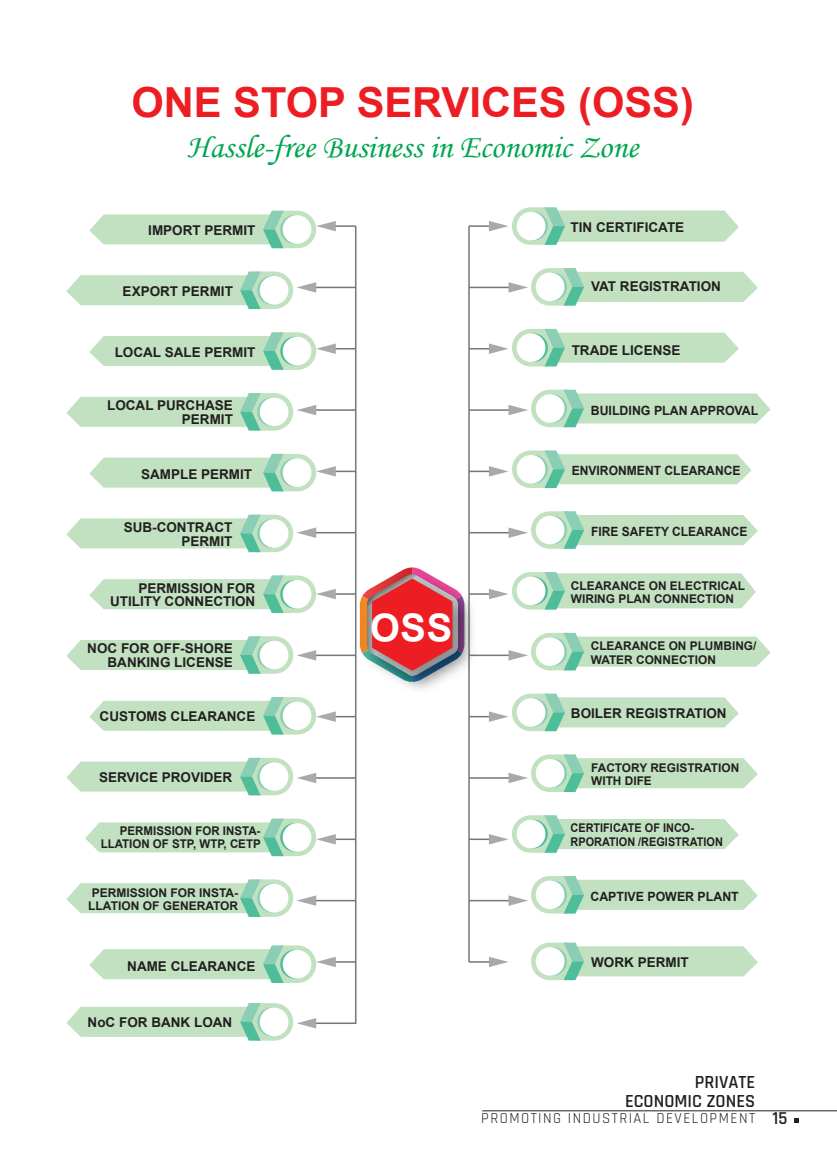
<style>
.page{position:relative;width:837px;height:1161px;background:#fff}
.page>*{position:absolute;margin:0;border:0;box-sizing:border-box;transform-origin:0 0}
.t1{font:700 41.4px "Arial";color:#ed1d24}
.t2{font:32.55px "Monotype Corsiva";color:#00a651}
.t3{font:600 18.3px/19.5px "Rajdhani";color:#231f20;text-align:right}
.t4{font:600 18px "Rajdhani";color:#231f20}
.t5{font:15px "Rajdhani";letter-spacing:.1em;color:#231f20}
.t6{font:700 13.5px/13.8px "Arial";color:#231f20;text-align:right}
.t7{font:700 12.75px "Arial";color:#231f20}
.t8{font:700 12.75px "Arial";color:#231f20;scale:.95 1}
.t9{font:700 12.75px "Arial";color:#231f20;scale:.94 1}
.t10{font:700 12px/13.5px "Arial";color:#231f20}
.t11{font:700 12px/13.8px "Arial";color:#231f20;text-align:right;scale:.96 1}
.t12{font:700 12px/13.5px "Arial";color:#231f20;scale:.91 1}
</style>
<div class="page">
<svg style="left:794px;top:1118px;width:5px;height:5px"></svg>
<hr style="left:482px;top:1110px;width:355px;height:1px;background:#231f20">
<hr style="left:355px;top:226px;width:1px;height:798px;background:#757779">
<hr style="left:334px;top:225px;width:22px;height:2px;background:#757779">
<svg style="left:89px;top:211px;width:247px;height:37px"></svg>
<hr style="left:314px;top:900px;width:42px;height:1px;background:#757779">
<svg style="left:66px;top:879px;width:250px;height:38px"></svg>
<hr style="left:314px;top:1023px;width:42px;height:1px;background:#757779">
<svg style="left:66px;top:1003px;width:250px;height:38px"></svg>
<svg style="left:85px;top:819px;width:270px;height:37px"></svg>
<hr style="left:334px;top:961px;width:22px;height:2px;background:#757779">
<svg style="left:89px;top:945px;width:247px;height:38px"></svg>
<hr style="left:314px;top:777px;width:42px;height:2px;background:#757779">
<svg style="left:66px;top:758px;width:250px;height:37px"></svg>
<svg style="left:89px;top:697px;width:266px;height:38px"></svg>
<hr style="left:314px;top:655px;width:42px;height:1px;background:#757779">
<svg style="left:66px;top:636px;width:250px;height:38px"></svg>
<hr style="left:334px;top:593px;width:22px;height:2px;background:#757779">
<svg style="left:89px;top:575px;width:247px;height:38px"></svg>
<hr style="left:314px;top:532px;width:42px;height:1px;background:#757779">
<svg style="left:66px;top:515px;width:250px;height:37px"></svg>
<svg style="left:89px;top:454px;width:266px;height:37px"></svg>
<hr style="left:314px;top:409px;width:42px;height:2px;background:#757779">
<svg style="left:66px;top:393px;width:250px;height:38px"></svg>
<hr style="left:334px;top:348px;width:22px;height:2px;background:#757779">
<svg style="left:89px;top:332px;width:247px;height:38px"></svg>
<hr style="left:314px;top:287px;width:42px;height:1px;background:#757779">
<svg style="left:66px;top:271px;width:250px;height:38px"></svg>
<svg style="left:531px;top:943px;width:227px;height:37px"></svg>
<svg style="left:538px;top:947px;width:29px;height:29px"></svg>
<div style="left:536px;top:947px;width:29px;height:29px;background:#fff;border-radius:50%"></div>
<hr style="left:468px;top:226px;width:2px;height:736px;background:#757779">
<hr style="left:469px;top:225px;width:22px;height:2px;background:#757779">
<svg style="left:489px;top:207px;width:250px;height:38px"></svg>
<hr style="left:469px;top:900px;width:42px;height:1px;background:#757779">
<svg style="left:509px;top:876px;width:249px;height:38px"></svg>
<svg style="left:469px;top:815px;width:270px;height:38px"></svg>
<hr style="left:469px;top:961px;width:22px;height:2px;background:#757779">
<svg style="left:489px;top:957px;width:19px;height:10px"></svg>
<hr style="left:469px;top:777px;width:42px;height:2px;background:#757779">
<svg style="left:509px;top:754px;width:249px;height:38px"></svg>
<svg style="left:469px;top:694px;width:270px;height:37px"></svg>
<hr style="left:469px;top:655px;width:42px;height:1px;background:#757779">
<svg style="left:509px;top:633px;width:262px;height:37px"></svg>
<hr style="left:469px;top:593px;width:22px;height:2px;background:#757779">
<svg style="left:489px;top:572px;width:267px;height:38px"></svg>
<hr style="left:469px;top:532px;width:42px;height:1px;background:#757779">
<svg style="left:509px;top:511px;width:249px;height:38px"></svg>
<svg style="left:469px;top:450px;width:283px;height:38px"></svg>
<hr style="left:469px;top:409px;width:42px;height:2px;background:#757779">
<svg style="left:509px;top:390px;width:262px;height:37px"></svg>
<hr style="left:469px;top:348px;width:22px;height:2px;background:#757779">
<svg style="left:489px;top:329px;width:250px;height:37px"></svg>
<hr style="left:469px;top:287px;width:42px;height:1px;background:#757779">
<svg style="left:509px;top:268px;width:249px;height:38px"></svg>
<img style="left:356px;top:564px;width:127px;height:137px">
<img style="left:361px;top:568px;width:118px;height:129px">
<svg style="left:360px;top:567px;width:104px;height:115px"></svg>
<h1 class="t1" style="left:131px;top:74px;width:564px">ONE STOP SERVICES (OSS)</h1>
<h2 class="t2" style="left:187px;top:127px;width:452px">Hassle-free Business in Economic Zone</h2>
<p class="t6" style="left:148px;top:223px;width:109px">IMPORT PERMIT</p>
<p class="t6" style="left:571px;top:221px;width:115px">TIN CERTIFICATE</p>
<p class="t6" style="left:123px;top:284px;width:112px">EXPORT PERMIT</p>
<p class="t6" style="left:591px;top:280px;width:131px">VAT REGISTRATION</p>
<p class="t6" style="left:115px;top:346px;width:142px">LOCAL SALE PERMIT</p>
<p class="t6" style="left:572px;top:343px;width:110px">TRADE LICENSE</p>
<p class="t6" style="left:107px;top:399px;width:127px">LOCAL PURCHASE<br>PERMIT</p>
<p class="t7" style="left:591px;top:401px;width:169px">BUILDING PLAN APPROVAL</p>
<p class="t6" style="left:141px;top:467px;width:113px">SAMPLE PERMIT</p>
<p class="t8" style="left:572px;top:462px;width:179px">ENVIRONMENT CLEARANCE</p>
<p class="t6" style="left:124px;top:520px;width:110px">SUB-CONTRACT<br>PERMIT</p>
<p class="t6" style="left:110px;top:581px;width:147px">PERMISSION FOR<br>UTILITY CONNECTION</p>
<p class="t6" style="left:87px;top:641px;width:147px">NOC FOR OFF-SHORE<br>BANKING LICENSE</p>
<p class="t9" style="left:591px;top:522px;width:168px">FIRE SAFETY CLEARANCE</p>
<p class="t10" style="left:571px;top:579px;width:176px">CLEARANCE ON ELECTRICAL<br>WIRING PLAN CONNECTION</p>
<p class="t10" style="left:591px;top:640px;width:167px">CLEARANCE ON PLUMBING/<br>WATER CONNECTION</p>
<p class="t6" style="left:100px;top:710px;width:157px">CUSTOMS CLEARANCE</p>
<p class="t6" style="left:571px;top:706px;width:157px">BOILER REGISTRATION</p>
<p class="t6" style="left:99px;top:771px;width:135px">SERVICE PROVIDER</p>
<p class="t11" style="left:101px;top:824px;width:168px">PERMISSION FOR INSTA-<br>LLATION OF STP, WTP, CETP</p>
<p class="t10" style="left:88px;top:886px;width:151px">PERMISSION FOR INSTA-<br>LLATION OF GENERATOR</p>
<p class="t10" style="left:591px;top:761px;width:150px">FACTORY REGISTRATION<br>WITH DIFE</p>
<p class="t12" style="left:571px;top:822px;width:169px">CERTIFICATE OF INCO-<br>RPORATION /REGISTRATION</p>
<p class="t7" style="left:590px;top:888px;width:150px">CAPTIVE POWER PLANT</p>
<p class="t6" style="left:127px;top:959px;width:130px">NAME CLEARANCE</p>
<p class="t6" style="left:591px;top:956px;width:99px">WORK PERMIT</p>
<p class="t6" style="left:88px;top:1016px;width:146px">NoC FOR BANK LOAN</p>
<h3 class="t3" style="left:625px;top:1073px;width:132px">PRIVATE<br>ECONOMIC ZONES</h3>
<p class="t5" style="left:481px;top:1110px;width:275px">PROMOTING INDUSTRIAL DEVELOPMENT</p>
<h3 class="t4" style="left:773px;top:1107px;width:16px">15</h3>
</div>
